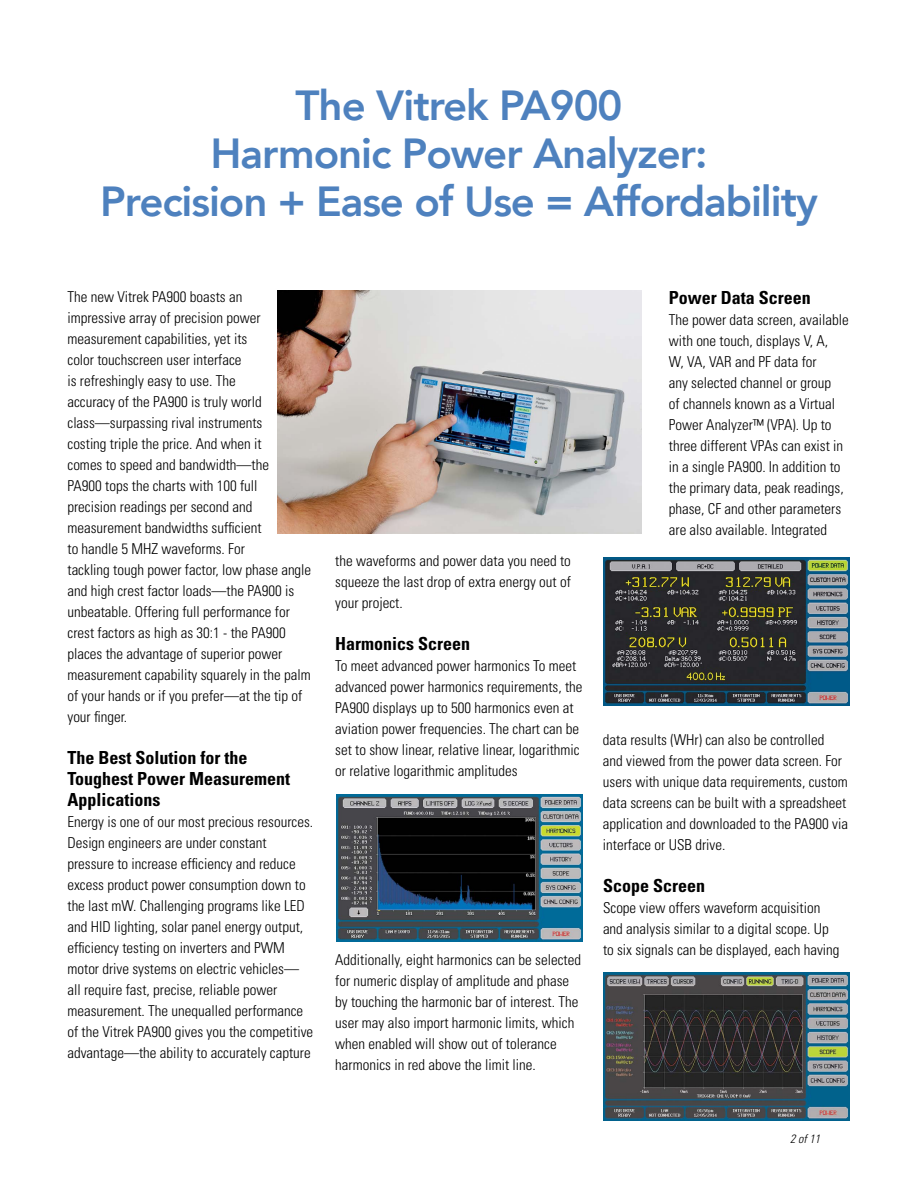
<style>
.page{position:relative;width:918px;height:1188px;background:#fff}
.page>*{position:absolute;margin:0;border:0;box-sizing:border-box;transform-origin:0 0}
.t1{font:800 42px/48px "Avenir";letter-spacing:-.025em;color:#4e81be;text-align:center}
.t2{font:700 condensed 18px/21px "Univers";color:#000}
.t3{font:300 condensed 15px/21px "Univers";color:#000}
.t4{font:italic 300 condensed 12px "Univers";color:#000}
</style>
<div class="page">
<img style="left:603px;top:557px;width:246px;height:148px">
<img style="left:337px;top:794px;width:246px;height:148px">
<img style="left:277px;top:291px;width:365px;height:243px">
<img style="left:603px;top:973px;width:246px;height:147px">
<h1 class="t1" style="left:100px;top:81px;width:719px">The Vitrek PA900<br>Harmonic Power Analyzer:<br>Precision + Ease of Use = Affordability</h1>
<p class="t3" style="left:68px;top:286px;width:245px">The new Vitrek PA900 boasts an<br>impressive array of precision power measurement capabilities, yet its<br>color touchscreen user interface<br>is refreshingly easy to use. The<br>accuracy of the PA900 is truly world class—surpassing rival instruments<br>costing triple the price. And when it<br>comes to speed and bandwidth—the<br>PA900 tops the charts with 100 full<br>precision readings per second and measurement bandwidths sufficient<br>to handle 5 MHZ waveforms. For<br>tackling tough power factor, low phase angle and high crest factor loads—the PA900 is unbeatable. Offering full performance for crest factors as high as 30:1 - the PA900 places the advantage of superior power measurement capability squarely in the palm of your hands or if you prefer—at the tip of your finger.</p>
<p class="t2" style="left:68px;top:747px;width:224px">The Best Solution for the<br>Toughest Power Measurement<br>Applications</p>
<p class="t3" style="left:68px;top:811px;width:247px">Energy is one of our most precious resources.<br>Design engineers are under constant pressure to increase efficiency and reduce excess product power consumption down to the last mW. Challenging programs like LED and HID lighting, solar panel energy output, efficiency testing on inverters and PWM motor drive systems on electric vehicles— all require fast, precise, reliable power measurement. The unequalled performance of the Vitrek PA900 gives you the competitive advantage—the ability to accurately capture</p>
<p class="t3" style="left:335px;top:550px;width:237px;text-align:justify">the waveforms and power data you need to squeeze the last drop of extra energy out of your project.</p>
<p class="t2" style="left:335px;top:633px;width:136px">Harmonics Screen</p>
<p class="t3" style="left:335px;top:655px;width:249px">To meet advanced power harmonics To meet advanced power harmonics requirements, the PA900 displays up to 500 harmonics even at aviation power frequencies. The chart can be set to show linear, relative linear, logarithmic or relative logarithmic amplitudes</p>
<p class="t3" style="left:335px;top:949px;width:247px">Additionally, eight harmonics can be selected for numeric display of amplitude and phase by touching the harmonic bar of interest. The user may also import harmonic limits, which when enabled will show out of tolerance harmonics in red above the limit line.</p>
<p class="t2" style="left:669px;top:287px;width:144px">Power Data Screen</p>
<p class="t3" style="left:669px;top:309px;width:181px">The power data screen, available with one touch, displays V, A,<br>W, VA, VAR and PF data for<br>any selected channel or group<br>of channels known as a Virtual<br>Power Analyzer™ (VPA). Up to three different VPAs can exist in in a single PA900. In addition to the primary data, peak readings, phase, CF and other parameters are also available. Integrated</p>
<p class="t3" style="left:603px;top:729px;width:247px">data results (WHr) can also be controlled and viewed from the power data screen. For users with unique data requirements, custom data screens can be built with a spreadsheet application and downloaded to the PA900 via interface or USB drive.</p>
<p class="t2" style="left:603px;top:875px;width:104px">Scope Screen</p>
<p class="t3" style="left:603px;top:897px;width:238px">Scope view offers waveform acquisition and analysis similar to a digital scope. Up to six signals can be displayed, each having</p>
<p class="t4" style="left:790px;top:1132px;width:31px">2 of 11</p>
</div>
